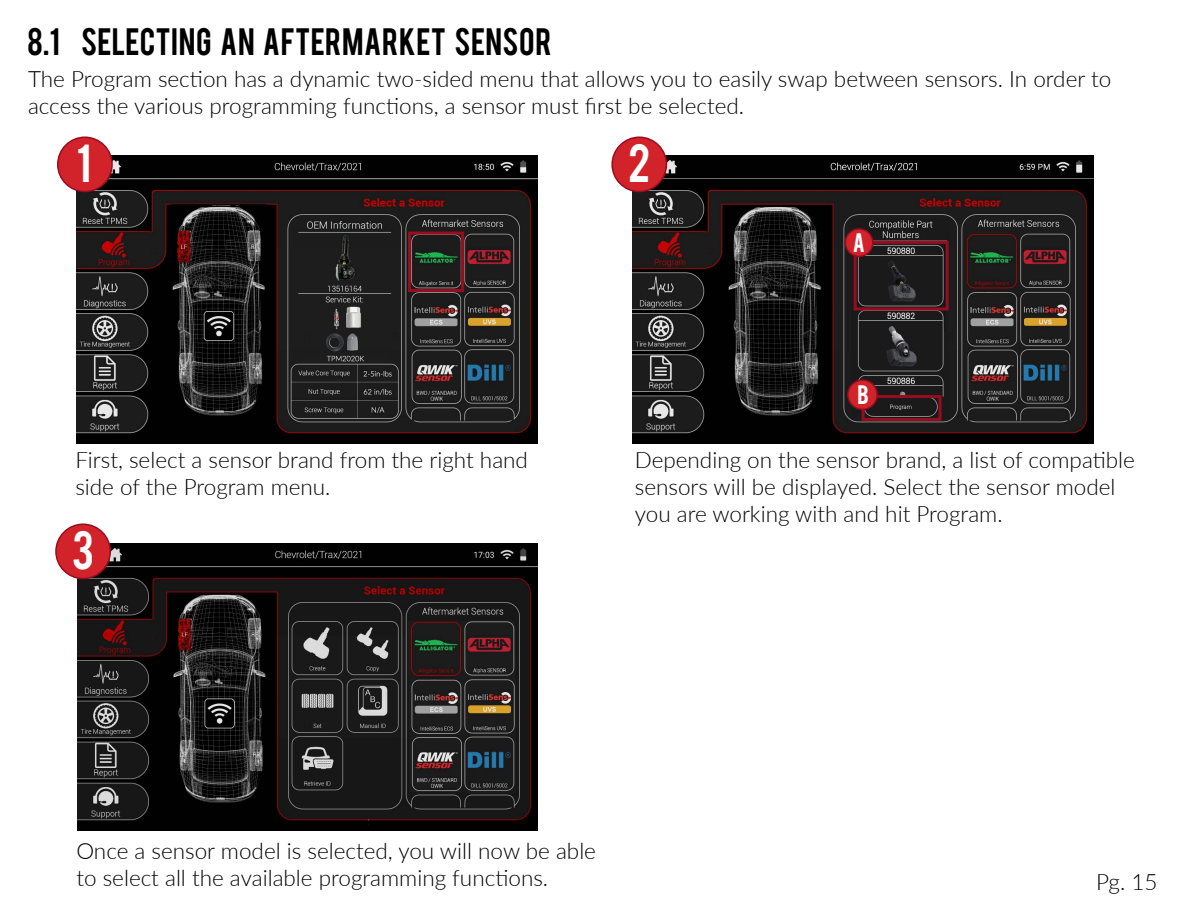
<style>
.page{position:relative;width:1188px;height:918px;background:#fff}
.page>*{position:absolute;margin:0;border:0;box-sizing:border-box;transform-origin:0 0}
.t1{font:42px "Bebas";color:#fff}
.t2{font:30px "Bebas";letter-spacing:.02em;color:#000}
.t3{font:300 22.5px/27px "Lato";color:#000}
.t4{font:21px "Bebas";color:#fff}
</style>
<div class="page">
<img style="left:633px;top:155px;width:461px;height:289px">
<img style="left:77px;top:155px;width:461px;height:289px">
<div style="left:58px;top:137px;width:54px;height:55px;background:#d2232a;border-radius:50%"></div>
<div style="left:57px;top:137px;width:56px;height:55px;border:2px solid #980c1f;border-radius:50%"></div>
<div style="left:612px;top:137px;width:54px;height:55px;background:#d2232a;border-radius:50%"></div>
<div style="left:611px;top:137px;width:56px;height:55px;border:2px solid #980c1f;border-radius:50%"></div>
<img style="left:78px;top:543px;width:460px;height:288px">
<div style="left:56px;top:524px;width:54px;height:55px;background:#d2232a;border-radius:50%"></div>
<div style="left:55px;top:524px;width:56px;height:55px;border:2px solid #980c1f;border-radius:50%"></div>
<div style="left:854px;top:241px;width:95px;height:69px;border:3px solid #980c1f"></div>
<div style="left:408px;top:232px;width:56px;height:60px;border:3px solid #980c1f"></div>
<div style="left:862px;top:395px;width:80px;height:26px;border:3px solid #980c1f"></div>
<div style="left:845px;top:229px;width:28px;height:27px;background:#d2232a;border-radius:50%"></div>
<div style="left:845px;top:228px;width:28px;height:29px;border:2px solid #980c1f;border-radius:50%"></div>
<div style="left:848px;top:380px;width:29px;height:29px;background:#d2232a;border-radius:50%"></div>
<div style="left:847px;top:379px;width:31px;height:31px;border:2px solid #980c1f;border-radius:50%"></div>
<h2 class="t2" style="left:27px;top:20px;width:526px">8.1 SELECTING AN AFTERMARKET SENSOR</h2>
<p class="t3" style="left:28px;top:65px;width:1085px">The Program section has a dynamic two-sided menu that allows you to easily swap between sensors. In order to access the various programming functions, a sensor must first be selected.</p>
<h1 class="t1" style="left:76px;top:133px;width:16px">1</h1>
<h1 class="t1" style="left:628px;top:133px;width:24px">2</h1>
<p class="t4" style="left:853px;top:227px;width:14px">A</p>
<p class="t4" style="left:858px;top:380px;width:13px">B</p>
<p class="t3" style="left:75px;top:446px;width:454px">First, select a sensor brand from the right hand side of the Program menu.</p>
<p class="t3" style="left:635px;top:446px;width:502px">Depending on the sensor brand, a list of compatible sensors will be displayed. Select the sensor model you are working with and hit Program.</p>
<h1 class="t1" style="left:72px;top:520px;width:24px">3</h1>
<p class="t3" style="left:76px;top:837px;width:521px">Once a sensor model is selected, you will now be able to select all the available programming functions.</p>
<p class="t3" style="left:1096px;top:867px;width:63px">Pg. 15</p>
</div>
